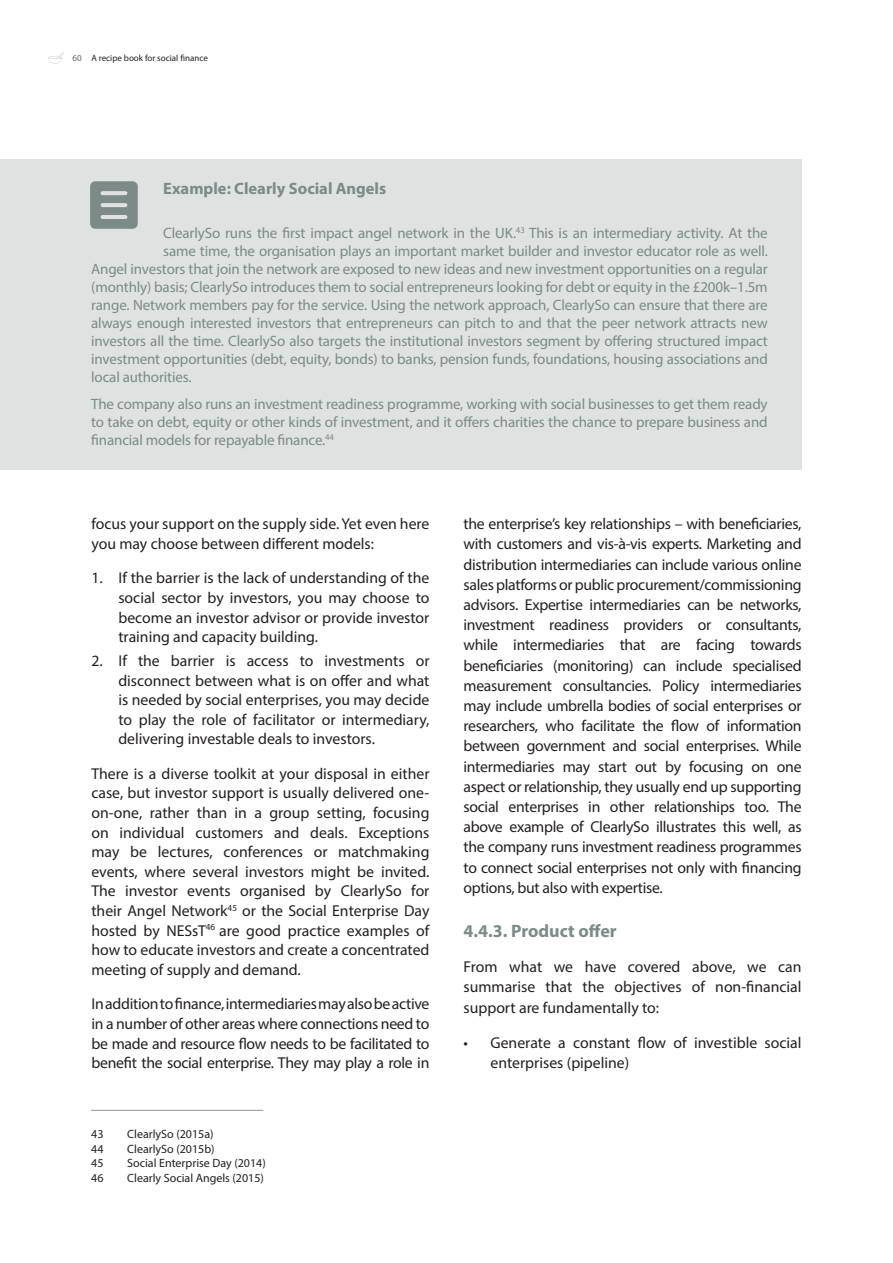
<style>
.page{position:relative;width:893px;height:1263px;background:#fff}
.page>*{position:absolute;margin:0;border:0;box-sizing:border-box;transform-origin:0 0}
.Front_matter_Title_2{font:700 18px "Myriad Pro";color:#7c8b88}
.Column_title{font:700 16.5px "Myriad Pro";color:#7c8b88}
.Front_matter_Body_te{font:15.75px/19.6px "Myriad Pro";color:#231f20;text-align:justify}
.Column_title-2{font:15px/18px "Myriad Pro";letter-spacing:-.01em;color:#7c8b88;text-align:justify}
.Footnote{font:12px "Myriad Pro";color:#231f20}
.t1{font:9px "Myriad Pro";color:#231f20}
</style>
<div class="page">
<svg style="left:48px;top:52px;width:16px;height:12px"></svg>
<div style="left:0;top:159px;width:801px;height:310px;background:#dee2e1"></div>
<svg style="left:90px;top:181px;width:48px;height:48px;background:#8b9996"></svg>
<hr style="left:91px;top:1110px;width:172px;height:1px;background:#939598">
<p class="t1" style="left:72px;top:52px;width:137px">60 A recipe book for social finance</p>
<p class="Column_title" style="left:163px;top:177px;width:225px">Example: Clearly Social Angels</p>
<p class="Column_title-2" style="left:163px;top:224px;width:606px">ClearlySo runs the first impact angel network in the UK.<sup>43</sup> This is an intermediary activity. At the</p>
<p class="Column_title-2" style="left:163px;top:242px;width:606px">same time, the organisation plays an important market builder and investor educator role as well.</p>
<p class="Column_title-2" style="left:91px;top:260px;width:678px">Angel investors that join the network are exposed to new ideas and new investment opportunities on a regular</p>
<p class="Column_title-2" style="left:91px;top:278px;width:678px">(monthly) basis; ClearlySo introduces them to social entrepreneurs looking for debt or equity in the £200k–1.5m</p>
<p class="Column_title-2" style="left:91px;top:296px;width:678px">range. Network members pay for the service. Using the network approach, ClearlySo can ensure that there are</p>
<p class="Column_title-2" style="left:91px;top:314px;width:678px">always enough interested investors that entrepreneurs can pitch to and that the peer network attracts new</p>
<p class="Column_title-2" style="left:91px;top:332px;width:678px">investors all the time. ClearlySo also targets the institutional investors segment by offering structured impact</p>
<p class="Column_title-2" style="left:91px;top:350px;width:678px">investment opportunities (debt, equity, bonds) to banks, pension funds, foundations, housing associations and</p>
<p class="Column_title-2" style="left:91px;top:368px;width:102px">local authorities.</p>
<p class="Column_title-2" style="left:91px;top:394px;width:678px">The company also runs an investment readiness programme, working with social businesses to get them ready to take on debt, equity or other kinds of investment, and it offers charities the chance to prepare business and financial models for repayable finance.<sup>44</sup></p>
<p class="Front_matter_Body_te" style="left:91px;top:514px;width:340px">focus your support on the supply side. Yet even here you may choose between different models:</p>
<p class="Front_matter_Body_te" style="left:118px;top:568px;width:313px;text-indent:-27px">1. If the barrier is the lack of understanding of the social sector by investors, you may choose to become an investor advisor or provide investor training and capacity building.</p>
<p class="Front_matter_Body_te" style="left:118px;top:651px;width:313px;text-indent:-27px">2. If the barrier is access to investments or disconnect between what is on offer and what is needed by social enterprises, you may decide to play the role of facilitator or intermediary, delivering investable deals to investors.</p>
<p class="Front_matter_Body_te" style="left:91px;top:763px;width:340px">There is a diverse toolkit at your disposal in either case, but investor support is usually delivered one&shy;on-one, rather than in a group setting, focusing on individual customers and deals. Exceptions may be lectures, conferences or matchmaking events, where several investors might be invited.<br>The investor events organised by ClearlySo for their Angel Network<sup>45</sup> or the Social Enterprise Day hosted by NESsT<sup>46</sup> are good practice examples of how to educate investors and create a concentrated meeting of supply and demand.</p>
<p class="Front_matter_Body_te" style="left:91px;top:994px;width:340px">In addition to finance, intermediaries may also be active in a number of other areas where connections need to be made and resource flow needs to be facilitated to benefit the social enterprise. They may play a role in</p>
<p class="Footnote" style="left:91px;top:1127px;width:14px">43</p>
<p class="Footnote" style="left:127px;top:1127px;width:88px">ClearlySo (2015a)</p>
<p class="Footnote" style="left:91px;top:1141px;width:14px">44</p>
<p class="Footnote" style="left:127px;top:1141px;width:89px">ClearlySo (2015b)</p>
<p class="Footnote" style="left:91px;top:1156px;width:14px">45</p>
<p class="Footnote" style="left:127px;top:1156px;width:140px">Social Enterprise Day (2014)</p>
<p class="Footnote" style="left:91px;top:1170px;width:14px">46</p>
<p class="Footnote" style="left:127px;top:1170px;width:138px">Clearly Social Angels (2015)</p>
<p class="Front_matter_Body_te" style="left:463px;top:513px;width:340px;line-height:20.2px">the enterprise’s key relationships – with beneficiaries, with customers and vis-à-vis experts. Marketing and distribution intermediaries can include various online sales platforms or public procurement/commissioning advisors. Expertise intermediaries can be networks, investment readiness providers or consultants, while intermediaries that are facing towards beneficiaries (monitoring) can include specialised measurement consultancies. Policy intermediaries may include umbrella bodies of social enterprises or researchers, who facilitate the flow of information between government and social enterprises. While intermediaries may start out by focusing on one aspect or relationship, they usually end up supporting social enterprises in other relationships too. The above example of ClearlySo illustrates this well, as the company runs investment readiness programmes to connect social enterprises not only with financing options, but also with expertise.</p>
<p class="Front_matter_Title_2" style="left:463px;top:919px;width:155px">4.4.3. Product offer</p>
<p class="Front_matter_Body_te" style="left:463px;top:956px;width:340px;line-height:20.2px">From what we have covered above, we can summarise that the objectives of non-financial support are fundamentally to:</p>
<p class="Front_matter_Body_te" style="left:490px;top:1032px;width:313px;line-height:20.2px;text-indent:-27px">• Generate a constant flow of investible social enterprises (pipeline)</p>
</div>
